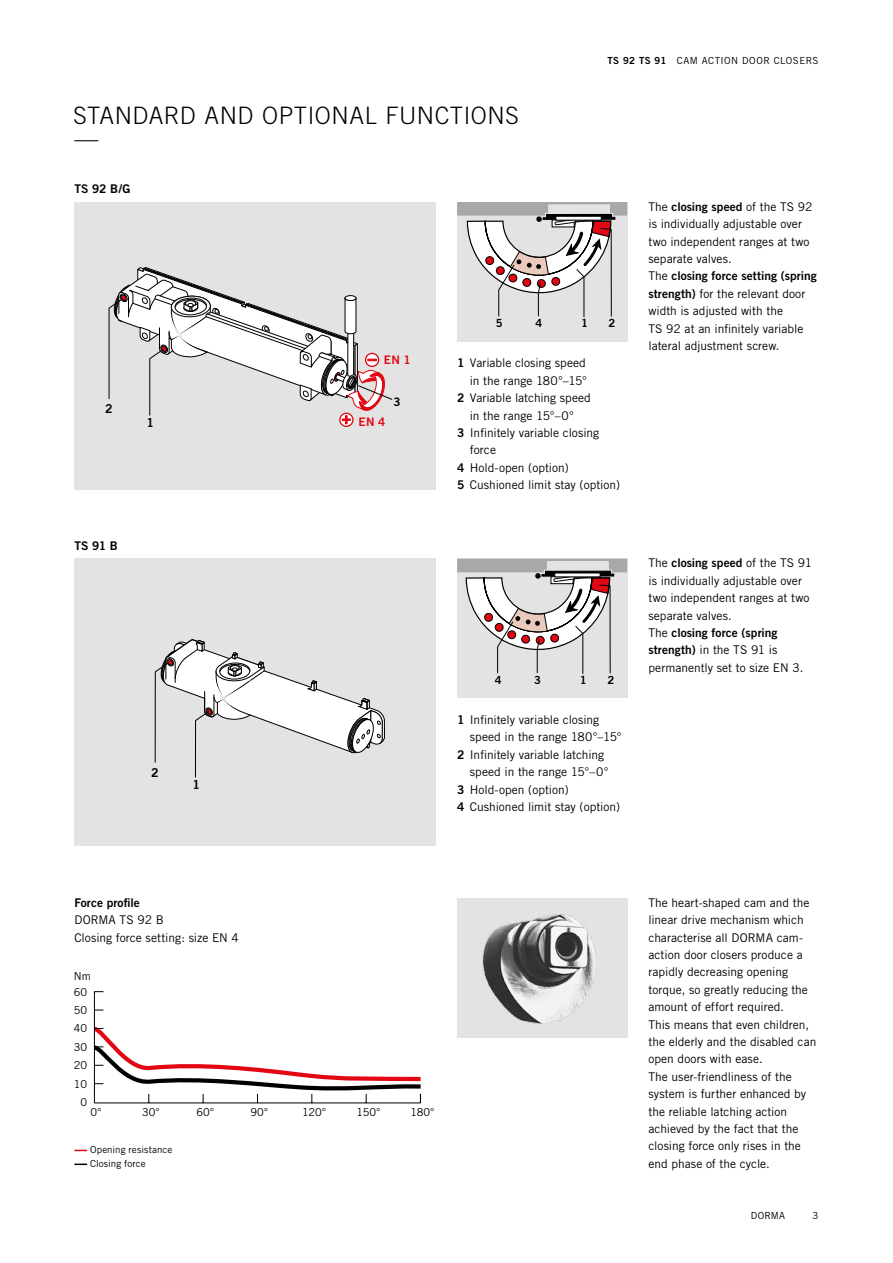
<style>
.page{position:relative;width:893px;height:1263px;background:#fff}
.page>*{position:absolute;margin:0;border:0;box-sizing:border-box;transform-origin:0 0}
.t1{font:300 24px/23.5px "Trade Gothic";letter-spacing:.025em;color:#000}
.t2{font:12.3px "Trade Gothic Bold Two";color:#000}
.t3{font:12px/17.4px "Trade Gothic";color:#000}
.t4{font:12px "Trade Gothic Bold Two";letter-spacing:.005em;color:#000}
.t5{font:11.7px "Trade Gothic Bold Two";color:#e30613}
.t6{font:11.7px "Trade Gothic Bold Two";color:#000}
.t7{font:11.25px "Trade Gothic Bold Two";color:#000}
.t8{font:10.95px/18.5px "Trade Gothic";color:#000;text-align:right}
.t9{font:9.75px/13.8px "Trade Gothic";letter-spacing:.015em;color:#000}
.t10{font:9.75px "Trade Gothic";letter-spacing:.05em;color:#000}
.s1{font-family:"Trade Gothic Bold Two"}
.s2{font-family:"Trade Gothic"}
</style>
<div class="page">
<img style="left:457px;top:898px;width:170px;height:139px">
<svg style="left:74px;top:1150px;width:13px;height:1px"></svg>
<svg style="left:74px;top:1163px;width:13px;height:2px"></svg>
<hr style="left:94px;top:1103px;width:326px;height:1px;background:#000">
<hr style="left:94px;top:992px;width:1px;height:111px;background:#000">
<svg style="left:93px;top:1024px;width:329px;height:79px"></svg>
<div style="left:74px;top:202px;width:362px;height:287px;background:#e3e3e3"></div>
<div style="left:339px;top:413px;width:15px;height:14px;border:1px solid #e30613;border-radius:50%"></div>
<svg style="left:108px;top:267px;width:284px;height:157px"></svg>
<div style="left:74px;top:559px;width:362px;height:287px;background:#e3e3e3"></div>
<svg style="left:154px;top:639px;width:231px;height:139px"></svg>
<div style="left:457px;top:202px;width:170px;height:139px;background:#e3e3e3"></div>
<svg style="left:457px;top:202px;width:170px;height:116px"></svg>
<div style="left:457px;top:559px;width:170px;height:139px;background:#e3e3e3"></div>
<svg style="left:457px;top:559px;width:170px;height:115px"></svg>
<h1 class="t1" style="left:74px;top:103px;width:447px">STANDARD AND OPTIONAL FUNCTIONS —</h1>
<p class="t4" style="left:74px;top:182px;width:58px">TS 92 B/G</p>
<p class="t10" style="left:607px;top:54px;width:213px"><span class="s1">TS 92 TS 91</span> CAM ACTION DOOR CLOSERS</p>
<p class="t2" style="left:105px;top:401px;width:9px">2</p>
<p class="t2" style="left:147px;top:415px;width:9px">1</p>
<p class="t4" style="left:74px;top:538px;width:45px">TS 91 B</p>
<p class="t2" style="left:151px;top:765px;width:9px">2</p>
<p class="t2" style="left:192px;top:777px;width:9px">1</p>
<p class="t5" style="left:384px;top:353px;width:28px">EN 1</p>
<p class="t6" style="left:394px;top:394px;width:9px">3</p>
<p class="t5" style="left:359px;top:414px;width:28px">EN 4</p>
<p class="t7" style="left:496px;top:316px;width:8px">5</p>
<p class="t7" style="left:535px;top:316px;width:8px">4</p>
<p class="t7" style="left:581px;top:316px;width:8px">1</p>
<p class="t7" style="left:609px;top:316px;width:8px">2</p>
<p class="t3" style="left:457px;top:354px;width:130px"><span class="s1">1</span> Variable closing speed</p>
<p class="t3" style="left:470px;top:372px;width:119px">in the range 180°–15°</p>
<p class="t3" style="left:457px;top:389px;width:135px"><span class="s1">2</span> Variable latching speed</p>
<p class="t3" style="left:470px;top:406px;width:105px">in the range 15°–0°</p>
<p class="t3" style="left:457px;top:424px;width:144px"><span class="s1">3</span> Infinitely variable closing</p>
<p class="t3" style="left:470px;top:441px;width:28px">force</p>
<p class="t3" style="left:457px;top:459px;width:113px"><span class="s1">4</span> Hold-open (option)</p>
<p class="t3" style="left:457px;top:476px;width:165px"><span class="s1">5</span> Cushioned limit stay (option)</p>
<p class="t7" style="left:495px;top:673px;width:8px">4</p>
<p class="t7" style="left:534px;top:673px;width:8px">3</p>
<p class="t7" style="left:580px;top:673px;width:8px">1</p>
<p class="t7" style="left:607px;top:673px;width:8px">2</p>
<p class="t3" style="left:457px;top:711px;width:144px"><span class="s1">1</span> Infinitely variable closing</p>
<p class="t3" style="left:470px;top:728px;width:153px">speed in the range 180°–15°</p>
<p class="t3" style="left:457px;top:746px;width:149px"><span class="s1">2</span> Infinitely variable latching</p>
<p class="t3" style="left:470px;top:763px;width:140px">speed in the range 15°–0°</p>
<p class="t3" style="left:457px;top:780px;width:113px"><span class="s1">3</span> Hold-open (option)</p>
<p class="t3" style="left:457px;top:798px;width:165px"><span class="s1">4</span> Cushioned limit stay (option)</p>
<p class="t3" style="left:648px;top:198px;width:166px">The <span class="s1">closing speed</span> of the TS 92 is individually adjustable over two independent ranges at two separate valves.</p>
<p class="t4" style="left:648px;top:269px;width:170px"><span class="s2">The</span> closing force setting (spring</p>
<p class="t3" style="left:648px;top:285px;width:158px"><span class="s1">strength)</span> for the relevant door width is adjusted with the<br>TS 92 at an infinitely variable lateral adjustment screw.</p>
<p class="t3" style="left:648px;top:554px;width:165px">The <span class="s1">closing speed</span> of the TS 91 is individually adjustable over two independent ranges at two separate valves.</p>
<p class="t4" style="left:648px;top:625px;width:131px"><span class="s2">The</span> closing force (spring</p>
<p class="t3" style="left:648px;top:641px;width:156px"><span class="s1">strength)</span> in the TS 91 is permanently set to size EN 3.</p>
<p class="t4" style="left:74px;top:895px;width:67px">Force profile</p>
<p class="t3" style="left:74px;top:911px;width:166px">DORMA TS 92 B<br>Closing force setting: size EN 4</p>
<p class="t8" style="left:74px;top:967px;width:19px">Nm</p>
<p class="t8" style="left:74px;top:982px;width:15px">60<br>50<br>40<br>30<br>20<br>10<br>0</p>
<p class="t8" style="left:91px;top:1103px;width:13px">0°</p>
<p class="t8" style="left:142px;top:1103px;width:19px">30°</p>
<p class="t8" style="left:196px;top:1103px;width:19px">60°</p>
<p class="t8" style="left:250px;top:1103px;width:19px">90°</p>
<p class="t8" style="left:302px;top:1103px;width:26px">120°</p>
<p class="t8" style="left:356px;top:1103px;width:26px">150°</p>
<p class="t8" style="left:411px;top:1103px;width:26px">180°</p>
<p class="t9" style="left:90px;top:1143px;width:84px">Opening resistance<br>Closing force</p>
<p class="t3" style="left:648px;top:894px;width:169px">The heart-shaped cam and the linear drive mechanism which characterise all DORMA cam&shy;action door closers produce a rapidly decreasing opening torque, so greatly reducing the amount of effort required.<br>This means that even children, the elderly and the disabled can open doors with ease.<br>The user-friendliness of the system is further enhanced by the reliable latching action achieved by the fact that the closing force only rises in the end phase of the cycle.</p>
<p class="t9" style="left:751px;top:1208px;width:36px">DORMA</p>
<p class="t9" style="left:813px;top:1208px;width:7px">3</p>
</div>
